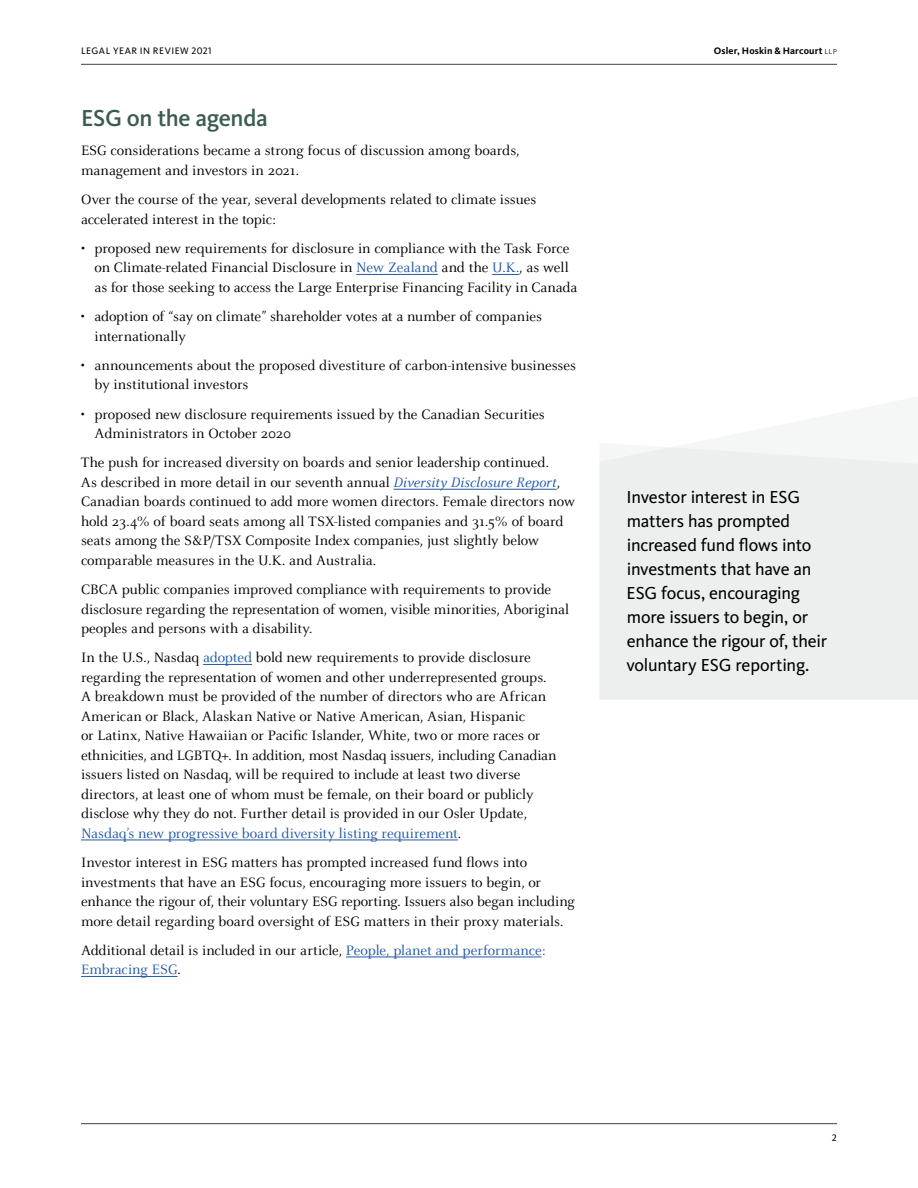
<style>
.page{position:relative;width:918px;height:1188px;background:#fff}
.page>*{position:absolute;margin:0;border:0;box-sizing:border-box;transform-origin:0 0}
.t1{font:500 24px "Kievit Pro";color:#3c5c4f}
.t2{font:18px/24px "Kievit Pro";letter-spacing:-.015em;color:#000}
.t3{font:15px/19.5px "Celeste OT";letter-spacing:-.005em;color:#000}
.t4{font:700 9.75px "Kievit Pro";letter-spacing:.015em;color:#000}
.t5{font:9.75px "Kievit Pro";letter-spacing:.055em;color:#000}
.s1{font-weight:300}
.s2{color:#2258a4}
.s3{font-style:italic;color:#2258a4}
</style>
<div class="page">
<hr style="left:81px;top:1123px;width:756px;height:1px;background:#414141">
<hr style="left:81px;top:64px;width:756px;height:1px;background:#414141">
<hr style="left:356px;top:274px;width:82px;height:1px;background:#2258a4">
<svg style="left:492px;top:274px;width:27px;height:1px"></svg>
<hr style="left:394px;top:489px;width:163px;height:1px;background:#2258a4">
<hr style="left:203px;top:664px;width:49px;height:1px;background:#2258a4">
<hr style="left:81px;top:840px;width:377px;height:1px;background:#2258a4">
<hr style="left:346px;top:957px;width:196px;height:1px;background:#2258a4">
<hr style="left:81px;top:976px;width:97px;height:1px;background:#2258a4">
<div style="left:599px;top:447px;width:319px;height:253px;background:#ecefee"></div>
<p class="t5" style="left:81px;top:45px;width:132px">LEGAL YEAR IN REVIEW 2021</p>
<p class="t4" style="left:714px;top:45px;width:125px">Osler, Hoskin &amp; Harcourt <span class="s1">llp</span></p>
<h1 class="t1" style="left:81px;top:104px;width:188px">ESG on the agenda</h1>
<p class="t3" style="left:81px;top:141px;width:440px">ESG considerations became a strong focus of discussion among boards, management and investors in 2021.</p>
<p class="t3" style="left:81px;top:190px;width:457px">Over the course of the year, several developments related to climate issues accelerated interest in the topic:</p>
<p class="t3" style="left:94px;top:239px;width:484px;text-indent:-13px">• proposed new requirements for disclosure in compliance with the Task Force on Climate-related Financial Disclosure in <span class="s2">New Zealand</span> and the <span class="s2">U.K.</span>, as well as for those seeking to access the Large Enterprise Financing Facility in Canada</p>
<p class="t3" style="left:94px;top:307px;width:449px;text-indent:-14px">• adoption of “say on climate” shareholder votes at a number of companies internationally</p>
<p class="t3" style="left:94px;top:356px;width:483px;text-indent:-14px">• announcements about the proposed divestiture of carbon-intensive businesses by institutional investors</p>
<p class="t3" style="left:94px;top:404px;width:452px;text-indent:-14px">• proposed new disclosure requirements issued by the Canadian Securities<br>Administrators in October 2020</p>
<p class="t3" style="left:81px;top:453px;width:496px">The push for increased diversity on boards and senior leadership continued.<br>As described in more detail in our seventh annual <span class="s3">Diversity Disclosure Report</span>, Canadian boards continued to add more women directors. Female directors now hold 23.4% of board seats among all TSX-listed companies and 31.5% of board seats among the S&amp;P/TSX Composite Index companies, just slightly below comparable measures in the U.K. and Australia.</p>
<p class="t3" style="left:81px;top:580px;width:490px">CBCA public companies improved compliance with requirements to provide disclosure regarding the representation of women, visible minorities, Aboriginal peoples and persons with a disability.</p>
<p class="t3" style="left:81px;top:648px;width:477px">In the U.S., Nasdaq <span class="s2">adopted</span> bold new requirements to provide disclosure regarding the representation of women and other underrepresented groups.<br>A breakdown must be provided of the number of directors who are African American or Black, Alaskan Native or Native American, Asian, Hispanic<br>or Latinx, Native Hawaiian or Pacific Islander, White, two or more races or ethnicities, and LGBTQ+. In addition, most Nasdaq issuers, including Canadian issuers listed on Nasdaq, will be required to include at least two diverse directors, at least one of whom must be female, on their board or publicly disclose why they do not. Further detail is provided in our Osler Update, <span class="s2">Nasdaq’s new progressive board diversity listing requirement</span>.</p>
<p class="t3" style="left:81px;top:853px;width:495px">Investor interest in ESG matters has prompted increased fund flows into investments that have an ESG focus, encouraging more issuers to begin, or enhance the rigour of, their voluntary ESG reporting. Issuers also began including more detail regarding board oversight of ESG matters in their proxy materials.</p>
<p class="t3" style="left:81px;top:941px;width:466px">Additional detail is included in our article, <span class="s2">People, planet and performance:<br>Embracing ESG</span>.</p>
<p class="t2" style="left:626px;top:485px;width:202px">Investor interest in ESG matters has prompted increased fund flows into investments that have an<br>ESG focus, encouraging more issuers to begin, or enhance the rigour of, their voluntary ESG reporting.</p>
<p class="t5" style="left:832px;top:1132px;width:7px">2</p>
</div>
